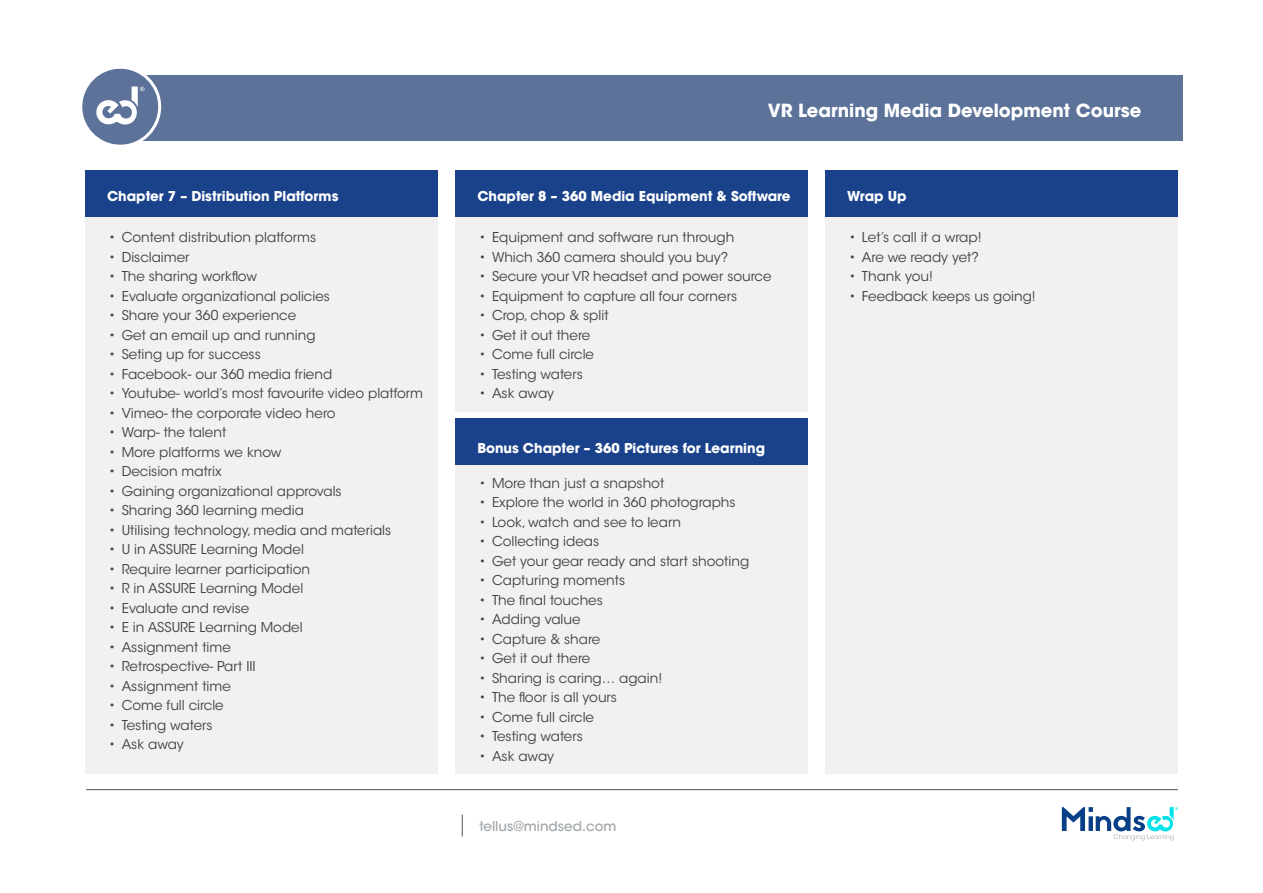
<style>
.page{position:relative;width:1263px;height:893px;background:#fff}
.page>*{position:absolute;margin:0;border:0;box-sizing:border-box;transform-origin:0 0}
.t1{font:700 18px "ITC Avant Garde Std";color:#fff}
.t2{font:13.5px "ITC Avant Garde Std";color:#414141}
.t3{font:700 13.5px "ITC Avant Garde Std";color:#fff}
.t4{font:500 13.5px "ITC Avant Garde Std";color:#a2a7ab}
</style>
<div class="page">
<svg style="left:1062px;top:807px;width:116px;height:33px"></svg>
<div style="left:128px;top:75px;width:1055px;height:66px;background:#5c7299"></div>
<div style="left:81px;top:67px;width:79px;height:79px;background:#5c7299;border-radius:50%"></div>
<div style="left:79px;top:66px;width:82px;height:82px;border:3px solid #fff;border-radius:50%"></div>
<svg style="left:96px;top:87px;width:48px;height:38px"></svg>
<svg style="left:462px;top:814px;width:1px;height:22px"></svg>
<hr style="left:86px;top:789px;width:1092px;height:1px;background:#656564">
<div style="left:85px;top:190px;width:352px;height:584px;background:#f1f1f1"></div>
<div style="left:455px;top:197px;width:353px;height:215px;background:#f1f1f1"></div>
<div style="left:825px;top:196px;width:352px;height:578px;background:#f1f1f1"></div>
<div style="left:455px;top:444px;width:353px;height:330px;background:#f1f1f1"></div>
<div style="left:85px;top:170px;width:352px;height:46px;background:#1a428a"></div>
<div style="left:455px;top:170px;width:353px;height:46px;background:#1a428a"></div>
<div style="left:825px;top:170px;width:352px;height:46px;background:#1a428a"></div>
<div style="left:455px;top:418px;width:353px;height:47px;background:#1a428a"></div>
<h1 class="t1" style="left:768px;top:98px;width:375px">VR Learning Media Development Course</h1>
<p class="t3" style="left:107px;top:187px;width:233px">Chapter 7 – Distribution Platforms</p>
<p class="t3" style="left:477px;top:187px;width:315px">Chapter 8 – 360 Media Equipment &amp; Software</p>
<p class="t3" style="left:847px;top:187px;width:61px">Wrap Up</p>
<p class="t2" style="left:109px;top:229px;width:209px">• Content distribution platforms</p>
<p class="t2" style="left:109px;top:249px;width:82px">• Disclaimer</p>
<p class="t2" style="left:109px;top:268px;width:150px">• The sharing workflow</p>
<p class="t2" style="left:109px;top:288px;width:223px">• Evaluate organizational policies</p>
<p class="t2" style="left:109px;top:307px;width:189px">• Share your 360 experience</p>
<p class="t2" style="left:109px;top:327px;width:208px">• Get an email up and running</p>
<p class="t2" style="left:109px;top:346px;width:153px">• Seting up for success</p>
<p class="t2" style="left:109px;top:366px;width:225px">• Facebook- our 360 media friend</p>
<p class="t2" style="left:109px;top:385px;width:316px">• Youtube- world’s most favourite video platform</p>
<p class="t2" style="left:109px;top:405px;width:228px">• Vimeo- the corporate video hero</p>
<p class="t2" style="left:109px;top:424px;width:119px">• Warp- the talent</p>
<p class="t2" style="left:109px;top:444px;width:174px">• More platforms we know</p>
<p class="t2" style="left:109px;top:463px;width:114px">• Decision matrix</p>
<p class="t2" style="left:109px;top:483px;width:234px">• Gaining organizational approvals</p>
<p class="t2" style="left:109px;top:502px;width:197px">• Sharing 360 learning media</p>
<p class="t2" style="left:109px;top:522px;width:284px">• Utilising technology, media and materials</p>
<p class="t2" style="left:109px;top:541px;width:196px">• U in ASSURE Learning Model</p>
<p class="t2" style="left:109px;top:561px;width:203px">• Require learner participation</p>
<p class="t2" style="left:109px;top:580px;width:196px">• R in ASSURE Learning Model</p>
<p class="t2" style="left:109px;top:600px;width:142px">• Evaluate and revise</p>
<p class="t2" style="left:109px;top:619px;width:195px">• E in ASSURE Learning Model</p>
<p class="t2" style="left:109px;top:639px;width:123px">• Assignment time</p>
<p class="t2" style="left:109px;top:658px;width:148px">• Retrospective- Part III</p>
<p class="t2" style="left:109px;top:678px;width:123px">• Assignment time</p>
<p class="t2" style="left:109px;top:697px;width:116px">• Come full circle</p>
<p class="t2" style="left:109px;top:717px;width:105px">• Testing waters</p>
<p class="t2" style="left:109px;top:736px;width:76px">• Ask away</p>
<p class="t2" style="left:479px;top:229px;width:257px">• Equipment and software run through</p>
<p class="t2" style="left:479px;top:249px;width:251px">• Which 360 camera should you buy?</p>
<p class="t2" style="left:479px;top:268px;width:294px">• Secure your VR headset and power source</p>
<p class="t2" style="left:479px;top:288px;width:259px">• Equipment to capture all four corners</p>
<p class="t2" style="left:479px;top:307px;width:131px">• Crop, chop &amp; split</p>
<p class="t2" style="left:479px;top:327px;width:113px">• Get it out there</p>
<p class="t2" style="left:479px;top:346px;width:116px">• Come full circle</p>
<p class="t2" style="left:479px;top:366px;width:105px">• Testing waters</p>
<p class="t2" style="left:479px;top:385px;width:76px">• Ask away</p>
<p class="t3" style="left:477px;top:439px;width:289px">Bonus Chapter – 360 Pictures for Learning</p>
<p class="t2" style="left:479px;top:475px;width:187px">• More than just a snapshot</p>
<p class="t2" style="left:479px;top:494px;width:258px">• Explore the world in 360 photographs</p>
<p class="t2" style="left:479px;top:513px;width:203px">• Look, watch and see to learn</p>
<p class="t2" style="left:479px;top:533px;width:122px">• Collecting ideas</p>
<p class="t2" style="left:479px;top:552px;width:271px">• Get your gear ready and start shooting</p>
<p class="t2" style="left:479px;top:572px;width:147px">• Capturing moments</p>
<p class="t2" style="left:479px;top:591px;width:125px">• The final touches</p>
<p class="t2" style="left:479px;top:611px;width:103px">• Adding value</p>
<p class="t2" style="left:479px;top:630px;width:123px">• Capture &amp; share</p>
<p class="t2" style="left:479px;top:650px;width:113px">• Get it out there</p>
<p class="t2" style="left:479px;top:669px;width:184px">• Sharing is caring… again!</p>
<p class="t2" style="left:479px;top:689px;width:139px">• The floor is all yours</p>
<p class="t2" style="left:479px;top:708px;width:116px">• Come full circle</p>
<p class="t2" style="left:479px;top:728px;width:105px">• Testing waters</p>
<p class="t2" style="left:479px;top:747px;width:76px">• Ask away</p>
<p class="t4" style="left:479px;top:818px;width:139px">tellus@mindsed.com</p>
<p class="t2" style="left:849px;top:229px;width:134px">• Let’s call it a wrap!</p>
<p class="t2" style="left:849px;top:249px;width:131px">• Are we ready yet?</p>
<p class="t2" style="left:849px;top:268px;width:85px">• Thank you!</p>
<p class="t2" style="left:849px;top:288px;width:188px">• Feedback keeps us going!</p>
</div>
